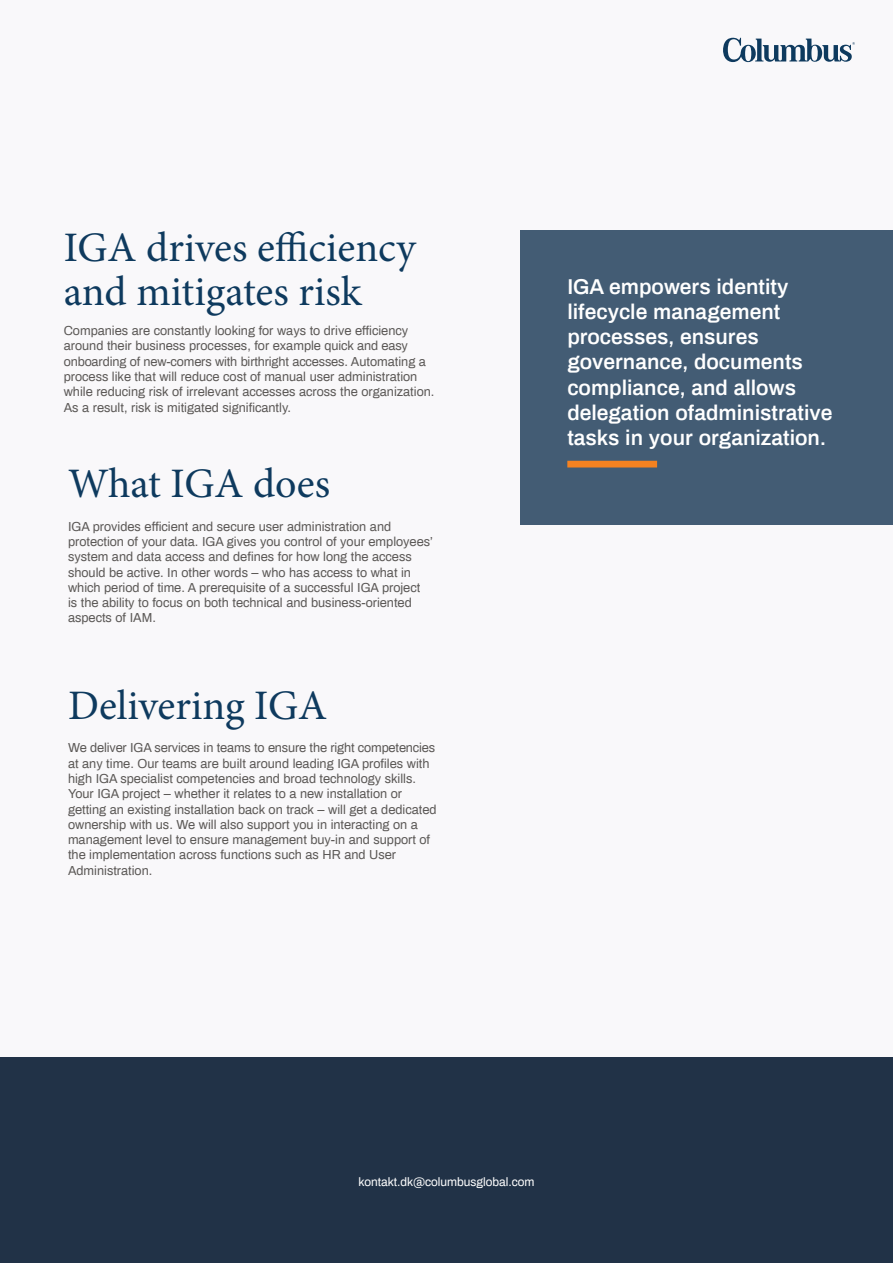
<style>
.page{position:relative;width:893px;height:1263px;background:#f9f8fa}
.page>*{position:absolute;margin:0;border:0;box-sizing:border-box;transform-origin:0 0}
.t1{font:42px/43.5px "Minion Pro";color:#0e3a5e}
.t2{font:600 21px/25.2px "Archivo";color:#fff}
.t3{font:12.75px/15.3px "Archivo";color:#5b5856}
.t4{font:12px "Archivo";color:#fff}
</style>
<div class="page">
<div style="left:0;top:1057px;width:893px;height:206px;background:#213247"></div>
<div style="left:520px;top:231px;width:373px;height:294px;background:#435c74"></div>
<svg style="left:723px;top:38px;width:132px;height:24px"></svg>
<div style="left:567px;top:461px;width:90px;height:6px;background:#f58220"></div>
<h1 class="t1" style="left:64px;top:226px;width:354px">IGA drives efficiency and mitigates risk</h1>
<p class="t3" style="left:64px;top:322px;width:372px">Companies are constantly looking for ways to drive efficiency around their business processes, for example quick and easy onboarding of new-comers with birthright accesses. Automating a process like that will reduce cost of manual user administration while reducing risk of irrelevant accesses across the organization.<br>As a result, risk is mitigated significantly.</p>
<h1 class="t1" style="left:68px;top:462px;width:264px">What IGA does</h1>
<p class="t3" style="left:68px;top:518px;width:366px">IGA provides efficient and secure user administration and protection of your data. IGA gives you control of your employees’ system and data access and defines for how long the access should be active. In other words – who has access to what in which period of time. A prerequisite of a successful IGA project<br>is the ability to focus on both technical and business-oriented aspects of IAM.</p>
<h1 class="t1" style="left:68px;top:684px;width:261px">Delivering IGA</h1>
<p class="t3" style="left:68px;top:740px;width:370px">We deliver IGA services in teams to ensure the right competencies at any time. Our teams are built around leading IGA profiles with high IGA specialist competencies and broad technology skills.<br>Your IGA project – whether it relates to a new installation or getting an existing installation back on track – will get a dedicated ownership with us. We will also support you in interacting on a management level to ensure management buy-in and support of the implementation across functions such as HR and User Administration.</p>
<h2 class="t2" style="left:567px;top:273px;width:267px">IGA empowers identity lifecycle management processes, ensures governance, documents compliance, and allows delegation ofadministrative tasks in your organization.</h2>
<p class="t4" style="left:358px;top:1173px;width:178px">kontakt.dk@columbusglobal.com</p>
</div>
